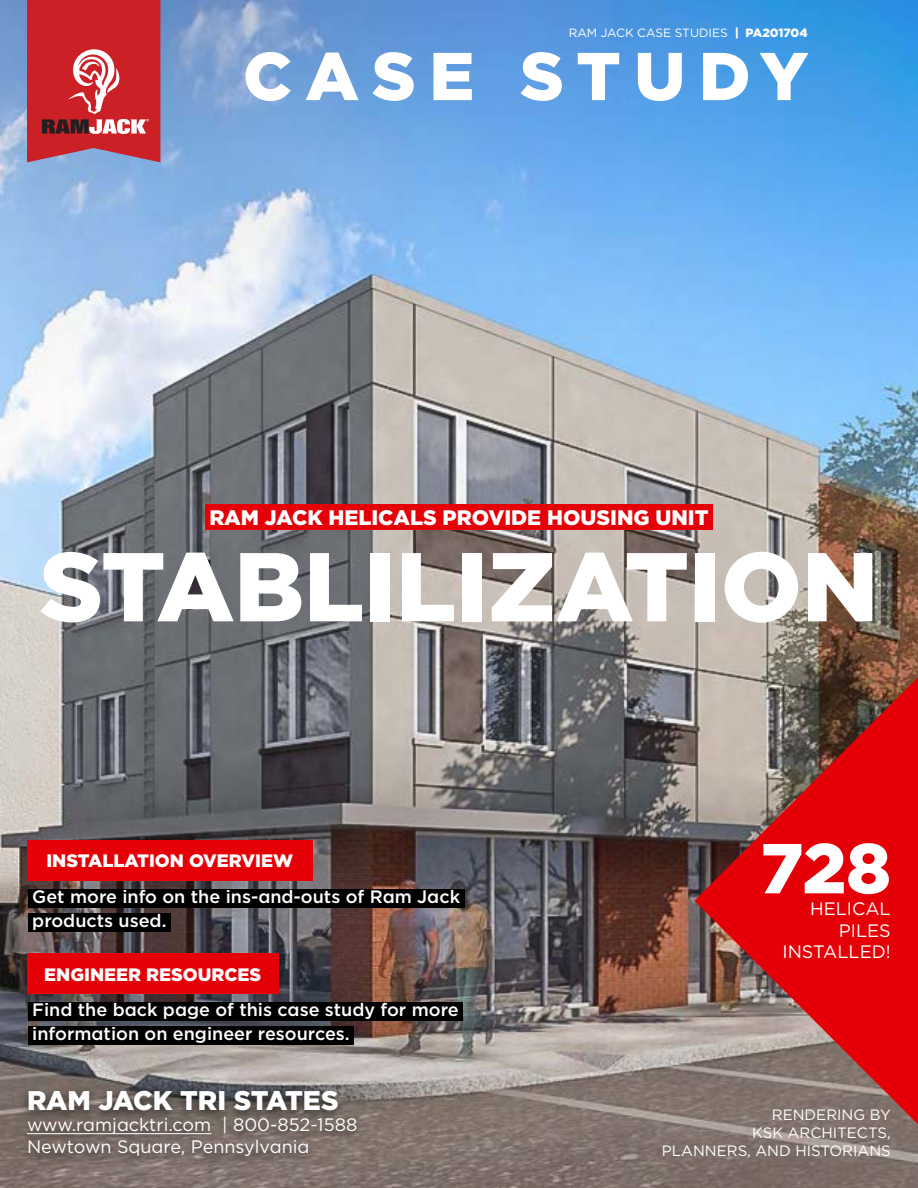
<style>
.page{position:relative;width:918px;height:1188px;background:#fff}
.page>*{position:absolute;margin:0;border:0;box-sizing:border-box;transform-origin:0 0}
.t1{font:900 97.5px "Gotham";color:#fff}
.t2{font:900 70.5px "Gotham";color:#fff}
.t3{font:900 67.5px "Gotham";letter-spacing:.195em;color:#fff}
.t4{font:900 27px "Gotham";letter-spacing:-.005em;color:#fff}
.t5{font:900 21px "Gotham";color:#fff}
.t6{font:500 18px/24px "Gotham";color:#fff}
.t7{font:18px/21.6px "Gotham";color:#fff}
.t8{font:900 18px "Gotham";color:#fff}
.t9{font:15px/18px "Gotham";color:#fff;text-align:right}
.t10{font:12px "Gotham";color:#fff}
.t11{font:7.5px "Myriad Pro";color:#fff}
.s1{font-weight:900}
</style>
<div class="page">
<img style="left:0;top:0;width:918px;height:1188px">
<svg style="left:694px;top:677px;width:224px;height:447px;background:#b54140"></svg>
<svg style="left:27px;top:0;width:133px;height:162px;background:#c8373f"></svg>
<div style="left:19px;top:1085px;width:346px;height:84px;background:#000;opacity:.6"></div>
<hr style="left:27px;top:1133px;width:184px;height:1px;background:#fff">
<div style="left:27px;top:840px;width:286px;height:41px;background:#e50007"></div>
<div style="left:27px;top:954px;width:252px;height:40px;background:#e50007"></div>
<div style="left:28px;top:889px;width:436px;height:19px;background:#000"></div>
<div style="left:28px;top:913px;width:143px;height:19px;background:#000"></div>
<div style="left:28px;top:1002px;width:435px;height:18px;background:#000"></div>
<div style="left:28px;top:1026px;width:326px;height:18px;background:#000"></div>
<div style="left:205px;top:504px;width:508px;height:26px;background:#e50007"></div>
<p class="t10" style="left:569px;top:25px;width:240px">RAM JACK CASE STUDIES <span class="s1">| PA201704</span></p>
<p class="t11" style="left:146px;top:117px;width:5px">®</p>
<h3 class="t3" style="left:243px;top:30px;width:567px">CASE STUDY</h3>
<p class="t5" style="left:209px;top:503px;width:501px">RAM JACK HELICALS PROVIDE HOUSING UNIT</p>
<h1 class="t1" style="left:40px;top:520px;width:840px">STABLILIZATION</h1>
<p class="t8" style="left:46px;top:849px;width:248px">INSTALLATION OVERVIEW</p>
<p class="t6" style="left:32px;top:885px;width:429px">Get more info on the ins-and-outs of Ram Jack products used.</p>
<p class="t8" style="left:44px;top:962px;width:219px">ENGINEER RESOURCES</p>
<p class="t6" style="left:32px;top:998px;width:428px">Find the back page of this case study for more information on engineer resources.</p>
<h3 class="t4" style="left:27px;top:1082px;width:313px">RAM JACK TRI STATES</h3>
<p class="t7" style="left:27px;top:1114px;width:332px">www.ramjacktri.com | 800-852-1588<br>Newtown Square, Pennsylvania</p>
<h2 class="t2" style="left:760px;top:820px;width:132px">728</h2>
<p class="t7" style="left:783px;top:897px;width:110px;text-align:right">HELICAL<br>PILES<br>INSTALLED!</p>
<p class="t9" style="left:662px;top:1105px;width:230px">RENDERING BY<br>KSK ARCHITECTS,<br>PLANNERS, AND HISTORIANS</p>
</div>
